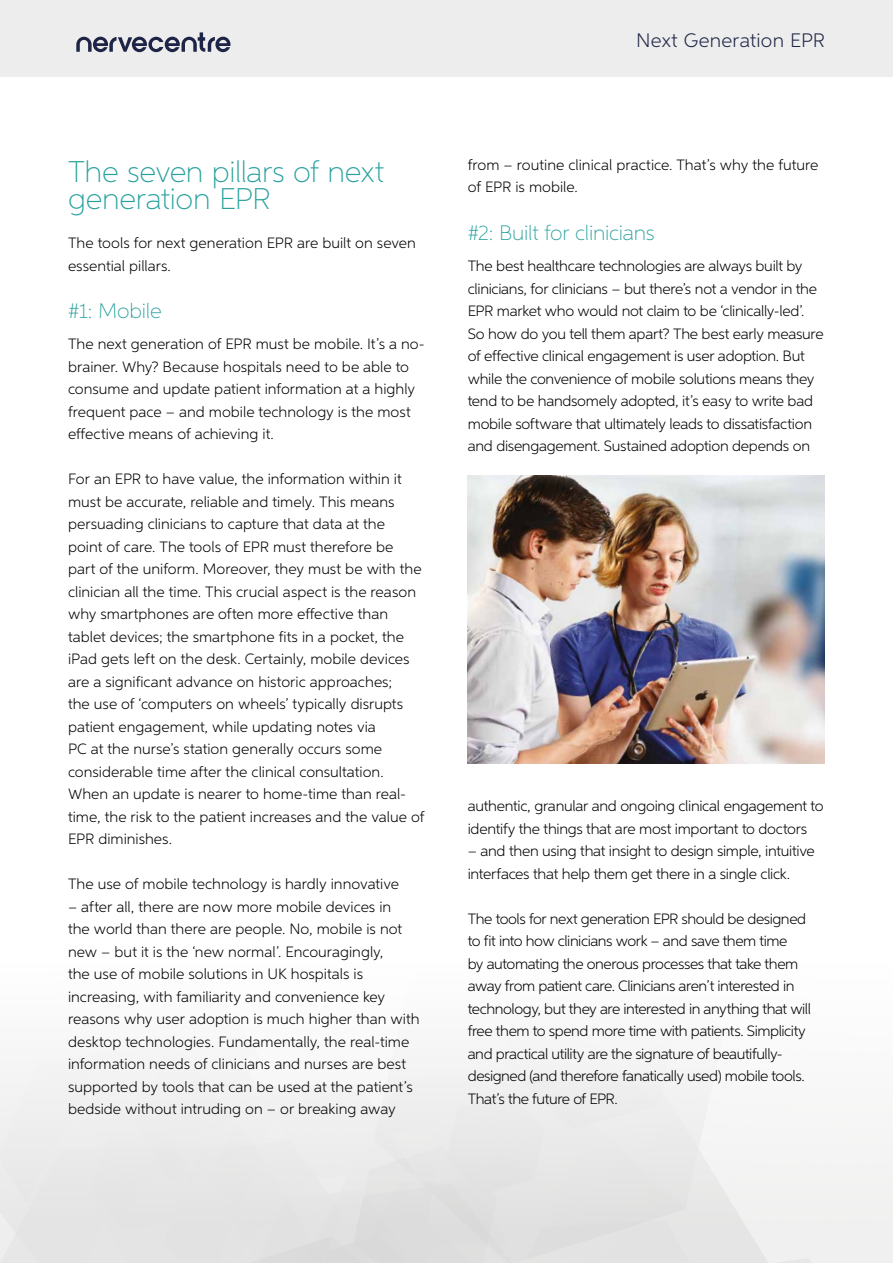
<style>
.page{position:relative;width:893px;height:1263px;background:#fff}
.page>*{position:absolute;margin:0;border:0;box-sizing:border-box;transform-origin:0 0}
.t1{font:100 30px/27px "Aspira";letter-spacing:-.01em;color:#27a19d}
.t2{font:100 21px "Aspira";letter-spacing:-.01em;color:#27a19d}
.t3{font:300 19.65px "Aspira";letter-spacing:.015em;color:#1e2446}
.t4{font:300 15px/22.5px "Aspira";letter-spacing:-.005em;color:#000}
.t5{font:300 15px/22.5px "Aspira";letter-spacing:-.03em;color:#000}
</style>
<div class="page">
<div style="left:0;top:0;width:893px;height:77px;background:#ededed"></div>
<svg style="left:76px;top:32px;width:154px;height:20px"></svg>
<img style="left:468px;top:475px;width:357px;height:289px">
<h3 class="t3" style="left:636px;top:29px;width:190px">Next Generation EPR</h3>
<h1 class="t1" style="left:68px;top:157px;width:318px">The seven pillars of next generation EPR</h1>
<p class="t4" style="left:68px;top:231px;width:349px">The tools for next generation EPR are built on seven essential pillars.</p>
<h2 class="t2" style="left:68px;top:298px;width:95px">#1: Mobile</h2>
<p class="t4" style="left:68px;top:332px;width:358px">The next generation of EPR must be mobile. It’s a no&shy;brainer. Why? Because hospitals need to be able to consume and update patient information at a highly frequent pace – and mobile technology is the most effective means of achieving it.</p>
<p class="t4" style="left:68px;top:467px;width:358px">For an EPR to have value, the information within it must be accurate, reliable and timely. This means persuading clinicians to capture that data at the<br>point of care. The tools of EPR must therefore be part of the uniform. Moreover, they must be with the clinician all the time. This crucial aspect is the reason why smartphones are often more effective than tablet devices; the smartphone fits in a pocket, the iPad gets left on the desk. Certainly, mobile devices are a significant advance on historic approaches;<br>the use of ‘computers on wheels’ typically disrupts patient engagement, while updating notes via<br>PC at the nurse’s station generally occurs some considerable time after the clinical consultation.<br>When an update is nearer to home-time than real&shy;time, the risk to the patient increases and the value of EPR diminishes.</p>
<p class="t4" style="left:68px;top:872px;width:333px">The use of mobile technology is hardly innovative</p>
<p class="t4" style="left:68px;top:895px;width:353px">– after all, there are now more mobile devices in<br>the world than there are people. No, mobile is not new – but it is the ‘new normal’. Encouragingly,<br>the use of mobile solutions in UK hospitals is increasing, with familiarity and convenience key reasons why user adoption is much higher than with desktop technologies. Fundamentally, the real-time information needs of clinicians and nurses are best supported by tools that can be used at the patient’s bedside without intruding on – or breaking away</p>
<p class="t4" style="left:468px;top:153px;width:352px">from – routine clinical practice. That’s why the future of EPR is mobile.</p>
<h2 class="t2" style="left:468px;top:220px;width:188px">#2: Built for clinicians</h2>
<p class="t4" style="left:468px;top:254px;width:357px">The best healthcare technologies are always built by clinicians, for clinicians – but there’s not a vendor in the EPR market who would not claim to be ‘clinically-led’.<br>So how do you tell them apart? The best early measure of effective clinical engagement is user adoption. But while the convenience of mobile solutions means they tend to be handsomely adopted, it’s easy to write bad mobile software that ultimately leads to dissatisfaction and disengagement. Sustained adoption depends on</p>
<p class="t4" style="left:468px;top:794px;width:357px">authentic, granular and ongoing clinical engagement to identify the things that are most important to doctors</p>
<p class="t4" style="left:468px;top:839px;width:348px">– and then using that insight to design simple, intuitive interfaces that help them get there in a single click.</p>
<p class="t5" style="left:468px;top:907px;width:345px">The tools for next generation EPR should be designed to fit into how clinicians work – and save them time<br>by automating the onerous processes that take them away from patient care. Clinicians aren’t interested in technology, but they are interested in anything that will free them to spend more time with patients. Simplicity and practical utility are the signature of beautifully&shy;designed (and therefore fanatically used) mobile tools.<br>That’s the future of EPR.</p>
</div>
